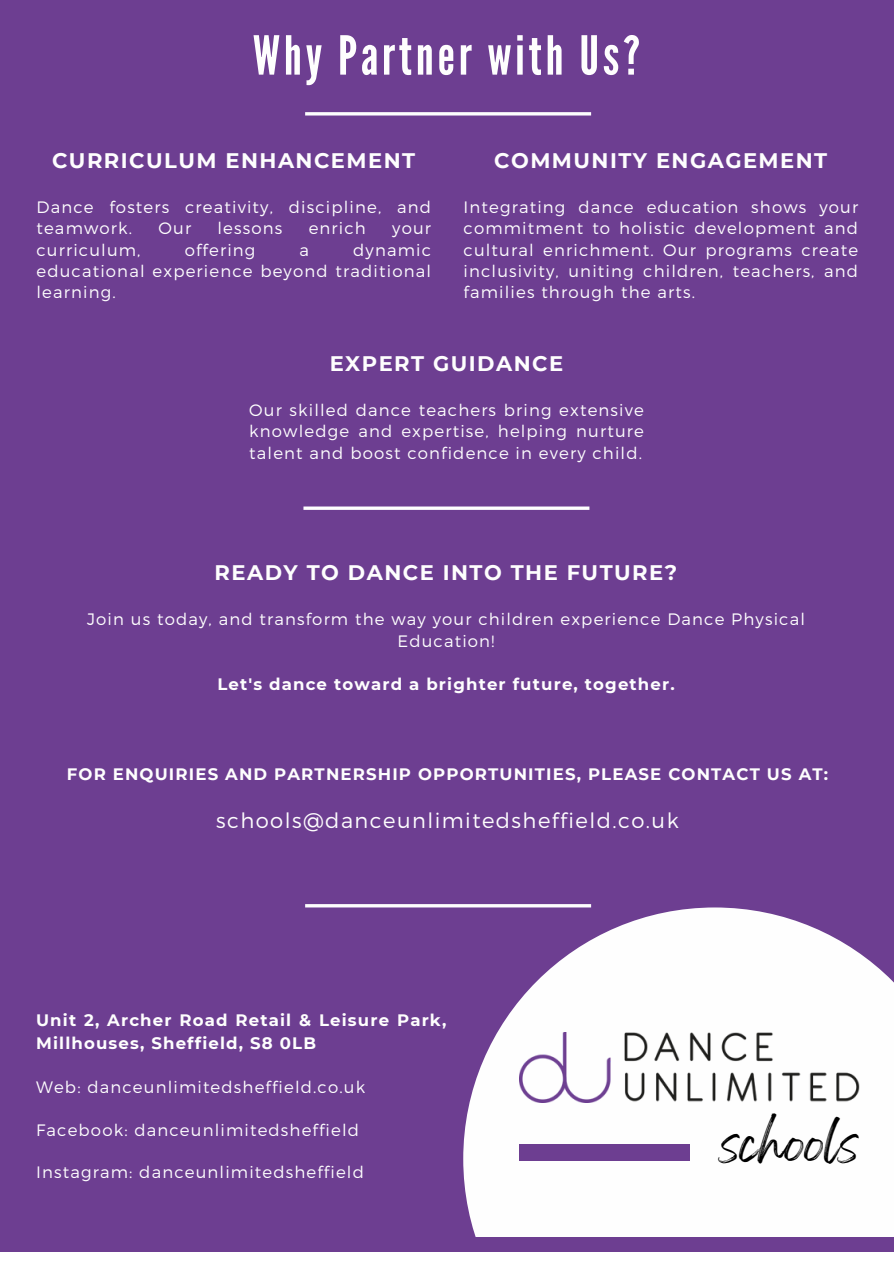
<style>
.page{position:relative;width:894px;height:1264px;background:#fff}
.page>*{position:absolute;margin:0;border:0;box-sizing:border-box;transform-origin:0 0}
.t1{font:53.7px "League Gothic";letter-spacing:.07em;color:#fefefe}
.t2{font:38.25px "Gellatio";color:#000}
.t3{font:700 21px "Montserrat";letter-spacing:.07em;color:#fefefe}
.t4{font:300 21px "Montserrat";letter-spacing:.07em;color:#fefefe}
.t5{font:300 16.5px/21.3px "Montserrat";letter-spacing:.07em;color:#fefefe;text-align:justify}
.t6{font:700 16.5px/22.5px "Montserrat";letter-spacing:.07em;color:#fefefe}
</style>
<div class="page">
<div style="left:0;top:0;width:893px;height:1263px;background:#6d3e91"></div>
<svg style="left:463px;top:907px;width:430px;height:330px;fill:#fefefe"></svg>
<hr style="left:305px;top:112px;width:286px;height:3px;background:#fefefe">
<div style="left:0;top:1252px;width:893px;height:11px;background:#fff"></div>
<img style="left:519px;top:1032px;width:340px;height:70px">
<div style="left:519px;top:1144px;width:170px;height:17px;background:#6d3e91"></div>
<svg style="left:303px;top:506px;width:286px;height:4px"></svg>
<hr style="left:305px;top:904px;width:286px;height:3px;background:#fefefe">
<p class="t1" style="left:253px;top:24px;width:388px">Why Partner with Us?</p>
<p class="t3" style="left:52px;top:147px;width:364px">CURRICULUM ENHANCEMENT</p>
<p class="t5" style="left:36px;top:195px;width:396px">Dance fosters creativity, discipline, and teamwork.</p>
<p class="t5" style="left:158px;top:217px;width:34px">Our</p>
<p class="t5" style="left:217px;top:217px;width:66px">lessons</p>
<p class="t5" style="left:308px;top:217px;width:59px">enrich</p>
<p class="t5" style="left:392px;top:217px;width:40px">your</p>
<p class="t5" style="left:36px;top:238px;width:106px">curriculum,</p>
<p class="t5" style="left:185px;top:238px;width:72px">offering</p>
<p class="t5" style="left:299px;top:238px;width:11px">a</p>
<p class="t5" style="left:36px;top:238px;width:396px;text-indent:317px">dynamic educational experience beyond traditional learning.</p>
<p class="t3" style="left:494px;top:147px;width:334px">COMMUNITY ENGAGEMENT</p>
<p class="t5" style="left:463px;top:195px;width:396px">Integrating dance education shows your commitment to holistic development and cultural enrichment. Our programs create inclusivity, uniting children, teachers, and families through the arts.</p>
<p class="t3" style="left:329px;top:350px;width:235px">EXPERT GUIDANCE</p>
<p class="t5" style="left:249px;top:398px;width:396px">Our skilled dance teachers bring extensive knowledge and expertise, helping nurture talent and boost confidence in every child.</p>
<p class="t3" style="left:214px;top:560px;width:464px">READY TO DANCE INTO THE FUTURE?</p>
<p class="t5" style="left:87px;top:608px;width:719px;text-align:center">Join us today, and transform the way your children experience Dance Physical<br>Education!</p>
<p class="t6" style="left:217px;top:672px;width:459px">Let's dance toward a brighter future, together.</p>
<p class="t6" style="left:67px;top:763px;width:762px">FOR ENQUIRIES AND PARTNERSHIP OPPORTUNITIES, PLEASE CONTACT US AT:</p>
<p class="t4" style="left:216px;top:807px;width:464px">schools@danceunlimitedsheffield.co.uk</p>
<p class="t6" style="left:36px;top:1009px;width:411px">Unit 2, Archer Road Retail &amp; Leisure Park,<br>Millhouses, Sheffield, S8 0LB</p>
<p class="t5" style="left:36px;top:1075px;width:330px">Web: danceunlimitedsheffield.co.uk</p>
<p class="t5" style="left:36px;top:1118px;width:324px">Facebook: danceunlimitedsheffield</p>
<p class="t5" style="left:36px;top:1160px;width:329px">Instagram: danceunlimitedsheffield</p>
<h1 class="t2" style="left:721px;top:1134px;width:139px">schools</h1>
</div>
